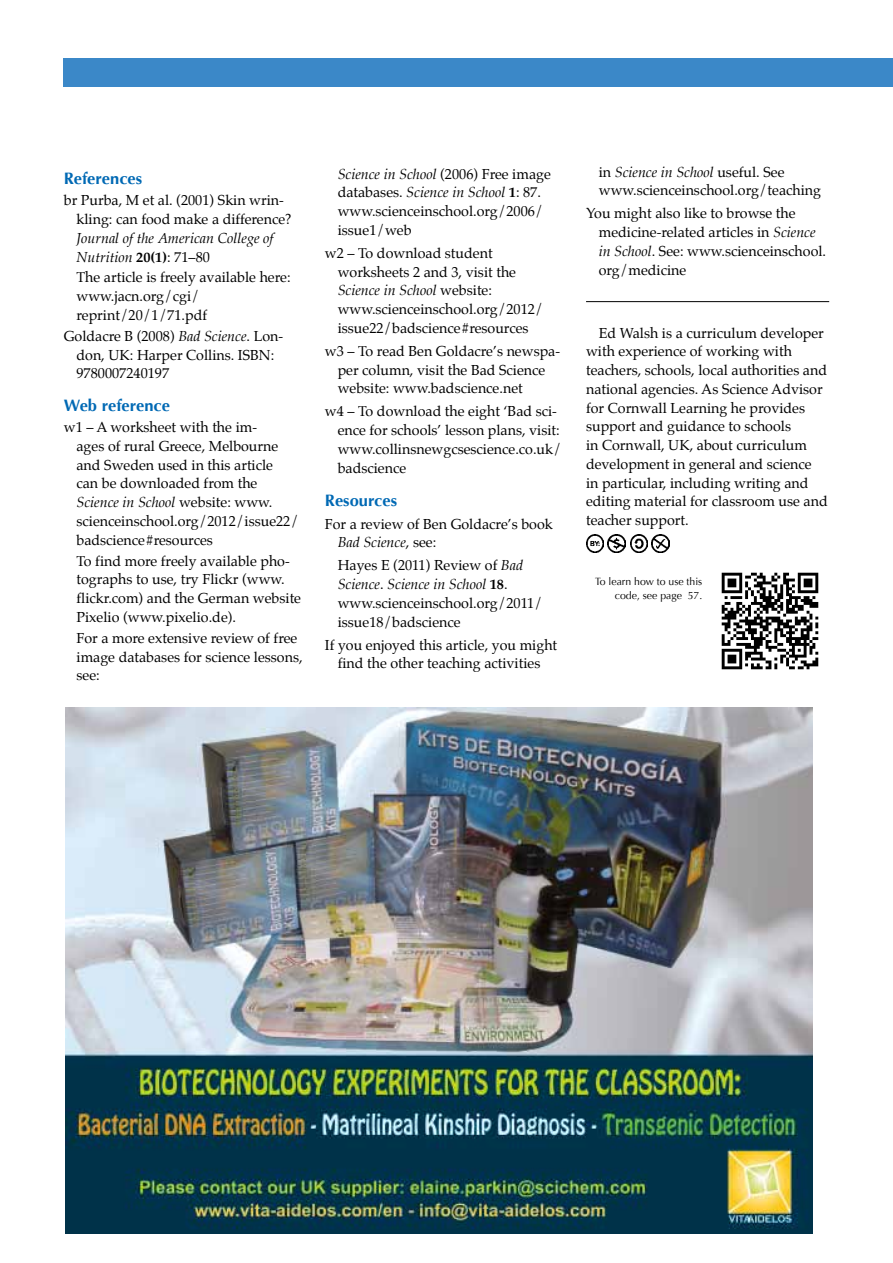
<style>
.page{position:relative;width:893px;height:1263px;background:#fff}
.page>*{position:absolute;margin:0;border:0;box-sizing:border-box;transform-origin:0 0}
.t1{font:700 16.5px "Optima";color:#0069b4}
.t2{font:14.25px/18.8px "Palatino";color:#000}
.t3{font:italic 14.25px/18.8px "Palatino";color:#000}
.t4{font:10.5px/13.5px "Optima";color:#000;text-align:right}
.s1{font-weight:700;font-style:normal}
.s2{font-style:normal}
.s3{font-style:italic}
.s4{font-weight:700}
</style>
<div class="page">
<div style="left:64px;top:58px;width:829px;height:28px;background:#3b88c8"></div>
<img style="left:586px;top:535px;width:17px;height:17px">
<img style="left:608px;top:535px;width:17px;height:17px">
<img style="left:630px;top:535px;width:17px;height:17px">
<img style="left:652px;top:535px;width:17px;height:17px">
<img style="left:721px;top:572px;width:98px;height:98px">
<img style="left:66px;top:707px;width:747px;height:527px">
<hr style="left:586px;top:301px;width:243px;height:1px;background:#000">
<p class="t1" style="left:64px;top:169px;width:80px">References</p>
<p class="t2" style="left:77px;top:191px;width:217px;text-indent:-13px">br Purba, M et al. (2001) Skin wrin&shy;kling: can food make a difference?</p>
<p class="t3" style="left:77px;top:229px;width:198px">Journal of the American College of<br>Nutrition <span class="s1">20(1)</span><span class="s2">: 71–80</span></p>
<p class="t2" style="left:77px;top:268px;width:216px">The article is freely available here: www.jacn.org/cgi/ reprint/20/1/71.pdf</p>
<p class="t2" style="left:77px;top:327px;width:208px;text-indent:-13px">Goldacre B (2008) <span class="s3">Bad Science</span>. Lon&shy;don, UK: Harper Collins. ISBN:<br>9780007240197</p>
<p class="t1" style="left:64px;top:396px;width:108px">Web reference</p>
<p class="t2" style="left:77px;top:418px;width:224px;text-indent:-13px">w1 – A worksheet with the im-<br>ages of rural Greece, Melbourne and Sweden used in this article<br>can be downloaded from the<br><span class="s3">Science in School</span> website: www. scienceinschool.org/2012/issue22/ badscience#resources</p>
<p class="t2" style="left:77px;top:551px;width:226px">To find more freely available pho&shy;tographs to use, try Flickr (www. flickr.com) and the German website<br>Pixelio (www.pixelio.de).</p>
<p class="t2" style="left:77px;top:628px;width:228px">For a more extensive review of free image databases for science lessons, see:</p>
<p class="t2" style="left:338px;top:164px;width:215px"><span class="s3">Science in School</span> (2006) Free image databases. <span class="s3">Science in School</span> <span class="s4">1</span>: 87. www.scienceinschool.org/2006/ issue1/web</p>
<p class="t2" style="left:338px;top:244px;width:207px;text-indent:-13px">w2 – To download student worksheets 2 and 3, visit the<br><span class="s3">Science in School</span> website: www.scienceinschool.org/2012/ issue22/badscience#resources</p>
<p class="t2" style="left:338px;top:342px;width:224px;text-indent:-13px">w3 – To read Ben Goldacre’s newspa&shy;per column, visit the Bad Science website: www.badscience.net</p>
<p class="t2" style="left:338px;top:402px;width:226px;text-indent:-13px">w4 – To download the eight ‘Bad sci&shy;ence for schools’ lesson plans, visit: www.collinsnewgcsescience.co.uk/ badscience</p>
<p class="t1" style="left:325px;top:490px;width:74px">Resources</p>
<p class="t2" style="left:338px;top:514px;width:217px;text-indent:-13px">For a review of Ben Goldacre’s book<br><span class="s3">Bad Science</span>, see:</p>
<p class="t2" style="left:338px;top:556px;width:207px">Hayes E (2011) Review of <span class="s3">Bad<br>Science</span>. <span class="s3">Science in School</span> <span class="s4">18</span>. www.scienceinschool.org/2011/ issue18/badscience</p>
<p class="t2" style="left:325px;top:635px;width:234px;text-align:center">If you enjoyed this article, you might find the other teaching activities</p>
<p class="t2" style="left:599px;top:162px;width:224px">in <span class="s3">Science in School</span> useful. See www.scienceinschool.org/teaching</p>
<p class="t2" style="left:599px;top:204px;width:229px;text-indent:-13px">You might also like to browse the medicine-related articles in <span class="s3">Science in School</span>. See: www.scienceinschool. org/medicine</p>
<p class="t2" style="left:586px;top:323px;width:243px;text-indent:13px">Ed Walsh is a curriculum developer with experience of working with teachers, schools, local authorities and national agencies. As Science Advisor for Cornwall Learning he provides support and guidance to schools<br>in Cornwall, UK, about curriculum development in general and science<br>in particular, including writing and editing material for classroom use and teacher support.</p>
<p class="t4" style="left:595px;top:575px;width:109px">To learn how to use this code, see page 57.</p>
</div>
